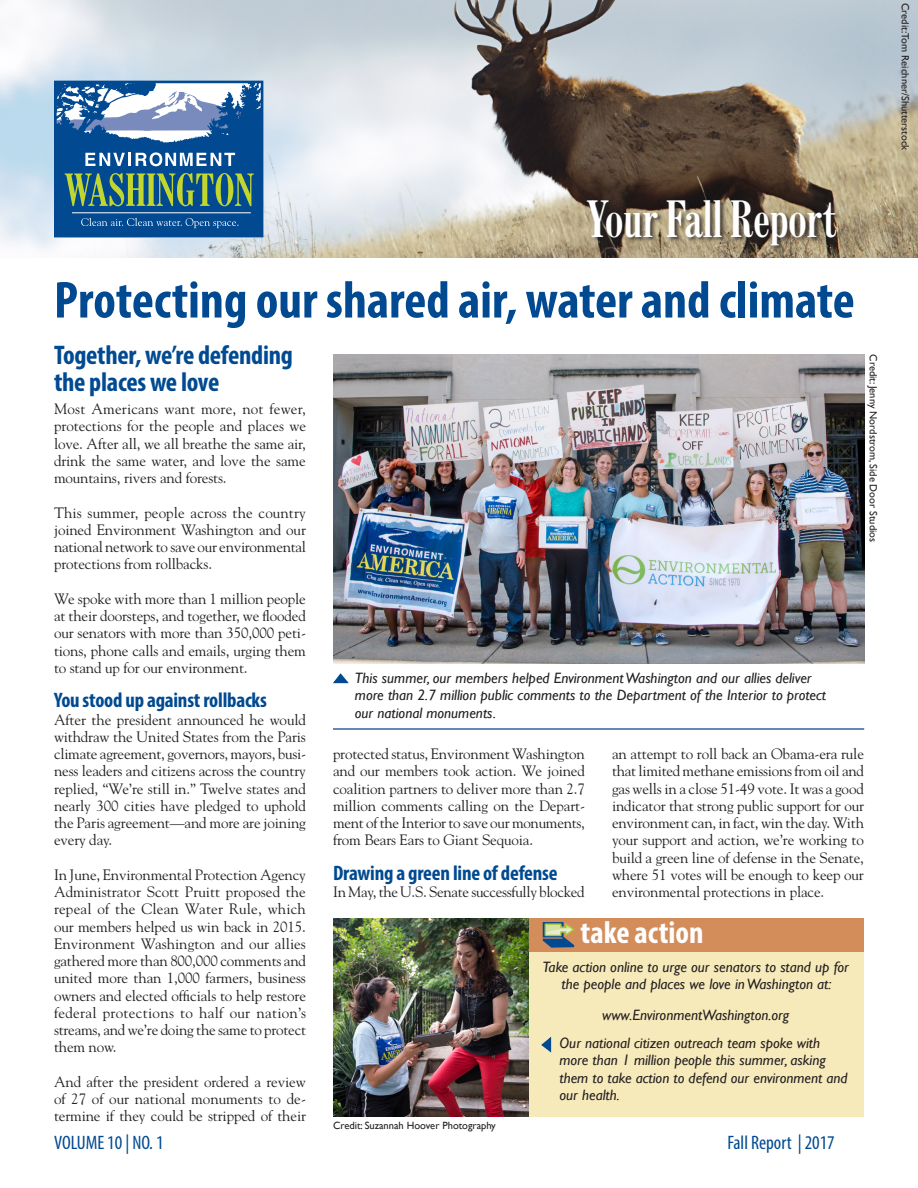
<style>
.page{position:relative;width:918px;height:1188px;background:#fff}
.page>*{position:absolute;margin:0;border:0;box-sizing:border-box;transform-origin:0 0}
.t1{font:700 condensed 52.5px "Myriad Pro";color:#014a91}
.t2{font:700 condensed 49.5px "Century FB";color:#fff}
.t3{font:700 condensed 31.5px "Myriad Pro";color:#fff}
.Larger_subhead{font:700 condensed 27px/27px "Myriad Pro";letter-spacing:-.01em;color:#014a91}
.Smaller_subhead{font:700 condensed 21px "Myriad Pro";letter-spacing:-.01em;color:#014a91}
.Volume_footer{font:condensed 19.5px "Myriad Pro";color:#014a91}
.Body_text_style{font:15px/17.2px "Goudy";letter-spacing:-.01em;color:#231f20;text-align:justify}
.Caption_style{font:italic 15px/17.2px "Gill Sans";color:#231f20}
.Photo_credit_white{font:10.5px "Gill Sans";color:#231f20}
</style>
<div class="page">
<img style="left:0;top:0;width:918px;height:258px">
<div style="left:528px;top:918px;width:336px;height:199px;background:#f6eabb"></div>
<div style="left:333px;top:918px;width:531px;height:34px;background:#d38d5b"></div>
<svg style="left:528px;top:921px;width:47px;height:27px"></svg>
<img style="left:333px;top:918px;width:195px;height:199px">
<svg style="left:541px;top:1037px;width:11px;height:16px"></svg>
<div style="left:586px;top:199px;width:256px;height:52px;background:#231f20;opacity:.75"></div>
<hr style="left:333px;top:728px;width:531px;height:2px;background:#3660a0">
<img style="left:333px;top:354px;width:531px;height:309px">
<svg style="left:333px;top:673px;width:16px;height:11px"></svg>
<svg style="left:54px;top:82px;width:209px;height:154px;background:#46799f"></svg>
<h2 class="t2" style="left:586px;top:193px;width:252px">Your Fall Report</h2>
<h1 class="t1" style="left:54px;top:267px;width:802px">Protecting our shared air, water and climate</h1>
<p class="Larger_subhead" style="left:54px;top:341px;width:241px">Together, we’re defending the places we love</p>
<p class="Body_text_style" style="left:54px;top:400px;width:254px">Most Americans want more, not fewer, protections for the people and places we love. After all, we all breathe the same air, drink the same water, and love the same mountains, rivers and forests.</p>
<p class="Body_text_style" style="left:54px;top:503px;width:254px">This summer, people across the country joined Environment Washington and our national network to save our environmental protections from rollbacks.</p>
<p class="Body_text_style" style="left:54px;top:589px;width:254px">We spoke with more than 1 million people at their doorsteps, and together, we flooded our senators with more than 350,000 peti&shy;tions, phone calls and emails, urging them to stand up for our environment.</p>
<p class="Smaller_subhead" style="left:54px;top:687px;width:214px">You stood up against rollbacks</p>
<p class="Body_text_style" style="left:54px;top:710px;width:254px">After the president announced he would withdraw the United States from the Paris climate agreement, governors, mayors, busi&shy;ness leaders and citizens across the country replied, “We’re still in.” Twelve states and nearly 300 cities have pledged to uphold the Paris agreement—and more are joining every day.</p>
<p class="Body_text_style" style="left:54px;top:865px;width:254px">In June, Environmental Protection Agency Administrator Scott Pruitt proposed the repeal of the Clean Water Rule, which our members helped us win back in 2015.<br>Environment Washington and our allies gathered more than 800,000 comments and united more than 1,000 farmers, business owners and elected officials to help restore federal protections to half our nation’s streams, and we’re doing the same to protect them now.</p>
<p class="Body_text_style" style="left:54px;top:1072px;width:254px">And after the president ordered a review of 27 of our national monuments to de&shy;termine if they could be stripped of their</p>
<p class="Photo_credit_white" style="left:879px;top:354px;width:189px;rotate:90deg">Credit: Jenny Nordstrom, Side Door Studios</p>
<p class="Caption_style" style="left:355px;top:669px;width:473px">This summer, our members helped Environment Washington and our allies deliver more than 2.7 million public comments to the Department of the Interior to protect our national monuments.</p>
<p class="Body_text_style" style="left:333px;top:745px;width:254px">protected status, Environment Washington and our members took action. We joined coalition partners to deliver more than 2.7 million comments calling on the Depart&shy;ment of the Interior to save our monuments, from Bears Ears to Giant Sequoia.</p>
<p class="Smaller_subhead" style="left:333px;top:860px;width:226px">Drawing a green line of defense</p>
<p class="Body_text_style" style="left:333px;top:883px;width:253px">In May, the U.S. Senate successfully blocked</p>
<p class="Body_text_style" style="left:612px;top:745px;width:254px">an attempt to roll back an Obama-era rule that limited methane emissions from oil and gas wells in a close 51-49 vote. It was a good indicator that strong public support for our environment can, in fact, win the day. With your support and action, we’re working to build a green line of defense in the Senate, where 51 votes will be enough to keep our environmental protections in place.</p>
<h3 class="t3" style="left:581px;top:913px;width:124px">take action</h3>
<p class="Caption_style" style="left:543px;top:958px;width:308px;text-align:center">Take action online to urge our senators to stand up for the people and places we love in Washington at:</p>
<p class="Caption_style" style="left:602px;top:1006px;width:189px">www.EnvironmentWashington.org</p>
<p class="Caption_style" style="left:559px;top:1034px;width:290px">Our national citizen outreach team spoke with more than 1 million people this summer, asking them to take action to defend our environment and our health.</p>
<p class="Photo_credit_white" style="left:333px;top:1120px;width:164px">Credit: Suzannah Hoover Photography</p>
<p class="Volume_footer" style="left:54px;top:1130px;width:111px">VOLUME 10 | NO. 1</p>
<h3 class="Volume_footer" style="left:728px;top:1130px;width:109px">Fall Report | 2017</h3>
<p class="Photo_credit_white" style="left:912px;top:3px;width:149px;rotate:90deg">Credit:Tom Reichner/Shutterstock</p>
</div>
